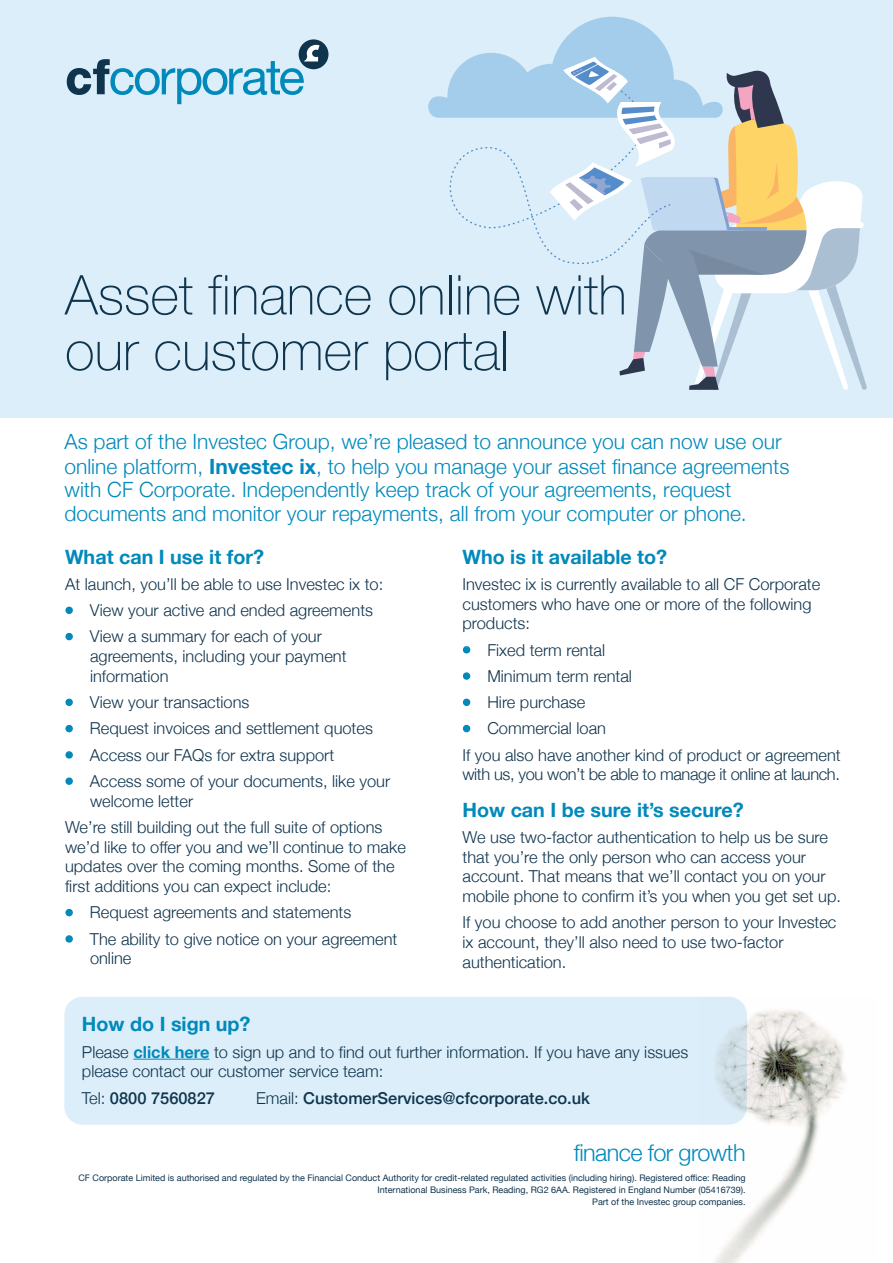
<style>
.page{position:relative;width:893px;height:1263px;background:#fff}
.page>*{position:absolute;margin:0;border:0;box-sizing:border-box;transform-origin:0 0}
.t1{font:100 54.9px/55.7px "Helvetica Neue";color:#0f344d}
.t2{font:300 23.4px "Helvetica Neue";letter-spacing:-.025em;color:#0089bb}
.t3{font:300 21px/24px "Helvetica Neue";color:#0089bb}
.t4{font:700 19.65px "Helvetica Neue";color:#0089bb}
.t5{font:300 16.5px/19.6px "Helvetica Neue";color:#0f344d}
.t6{font:500 16.5px "Helvetica Neue";color:#0f344d}
.t7{font:300 16.5px "Helvetica Neue";letter-spacing:-.02em;color:#0f344d}
.t8{font:9px/12px "Helvetica Neue";color:#0f344d;text-align:right}
.s1{font-weight:700}
.s2{color:#0089bb}
.s3{font-weight:700;color:#0089bb}
.s4{font-weight:300}
</style>
<div class="page">
<div style="left:64px;top:997px;width:683px;height:127px;background:#dbeef9;border-radius:18px"></div>
<img style="left:700px;top:997px;width:147px;height:266px">
<div style="left:0;top:0;width:893px;height:418px;background:#dbeef9"></div>
<svg style="left:428px;top:17px;width:439px;height:373px"></svg>
<svg style="left:65px;top:606px;width:8px;height:8px"></svg>
<svg style="left:65px;top:633px;width:8px;height:8px"></svg>
<svg style="left:65px;top:698px;width:8px;height:8px"></svg>
<svg style="left:65px;top:725px;width:8px;height:8px"></svg>
<svg style="left:65px;top:751px;width:8px;height:8px"></svg>
<svg style="left:65px;top:777px;width:8px;height:8px"></svg>
<svg style="left:65px;top:909px;width:8px;height:8px"></svg>
<svg style="left:65px;top:935px;width:8px;height:8px"></svg>
<svg style="left:462px;top:646px;width:9px;height:8px"></svg>
<svg style="left:463px;top:672px;width:8px;height:8px"></svg>
<svg style="left:462px;top:698px;width:9px;height:8px"></svg>
<svg style="left:462px;top:725px;width:9px;height:8px"></svg>
<svg style="left:67px;top:39px;width:261px;height:65px"></svg>
<hr style="left:133px;top:1059px;width:76px;height:1px;background:#0089bb">
<h1 class="t1" style="left:65px;top:265px;width:563px">Asset finance online with our customer portal</h1>
<p class="t3" style="left:64px;top:428px;width:727px">As part of the Investec Group, we’re pleased to announce you can now use our online platform, <span class="s1">Investec ix</span>, to help you manage your asset finance agreements with CF Corporate. Independently keep track of your agreements, request documents and monitor your repayments, all from your computer or phone.</p>
<p class="t4" style="left:65px;top:541px;width:200px">What can I use it for?</p>
<p class="t5" style="left:65px;top:573px;width:320px">At launch, you’ll be able to use Investec ix to:</p>
<p class="t5" style="left:65px;top:599px;width:310px"><span class="s2">•</span> View your active and ended agreements</p>
<p class="t5" style="left:90px;top:625px;width:258px;text-indent:-25px"><span class="s2">•</span> View a summary for each of your agreements, including your payment information</p>
<p class="t5" style="left:65px;top:691px;width:186px"><span class="s2">•</span> View your transactions</p>
<p class="t5" style="left:65px;top:717px;width:309px"><span class="s2">•</span> Request invoices and settlement quotes</p>
<p class="t5" style="left:65px;top:744px;width:271px"><span class="s2">•</span> Access our FAQs for extra support</p>
<p class="t5" style="left:90px;top:770px;width:302px;text-indent:-25px"><span class="s2">•</span> Access some of your documents, like your welcome letter</p>
<p class="t5" style="left:65px;top:816px;width:342px">We’re still building out the full suite of options we’d like to offer you and we’ll continue to make updates over the coming months. Some of the first additions you can expect include:</p>
<p class="t5" style="left:65px;top:901px;width:288px"><span class="s2">•</span> Request agreements and statements</p>
<p class="t5" style="left:90px;top:928px;width:309px;text-indent:-25px"><span class="s2">•</span> The ability to give notice on your agreement online</p>
<p class="t4" style="left:462px;top:541px;width:206px">Who is it available to?</p>
<p class="t5" style="left:462px;top:573px;width:359px">Investec ix is currently available to all CF Corporate customers who have one or more of the following products:</p>
<p class="t5" style="left:462px;top:639px;width:144px"><span class="s2">•</span> Fixed term rental</p>
<p class="t5" style="left:462px;top:665px;width:171px"><span class="s2">•</span> Minimum term rental</p>
<p class="t5" style="left:462px;top:691px;width:124px"><span class="s2">•</span> Hire purchase</p>
<p class="t5" style="left:462px;top:714px;width:380px;line-height:26.2px"><span class="s2">•</span> Commercial loan<br>If you also have another kind of product or agreement</p>
<p class="t7" style="left:462px;top:761px;width:379px">with us, you won’t be able to manage it online at launch.</p>
<p class="t4" style="left:462px;top:794px;width:283px">How can I be sure it’s secure?</p>
<p class="t5" style="left:462px;top:826px;width:380px">We use two-factor authentication to help us be sure that you’re the only person who can access your account. That means that we’ll contact you on your mobile phone to confirm it’s you when you get set up.</p>
<p class="t5" style="left:462px;top:911px;width:375px">If you choose to add another person to your Investec ix account, they’ll also need to use two-factor authentication.</p>
<p class="t4" style="left:82px;top:1009px;width:170px">How do I sign up?</p>
<p class="t5" style="left:82px;top:1040px;width:608px">Please <span class="s3">click here</span> to sign up and to find out further information. If you have any issues please contact our customer service team:</p>
<p class="t6" style="left:82px;top:1084px;width:135px"><span class="s4">Tel:</span> 0800 7560827</p>
<p class="t6" style="left:256px;top:1084px;width:335px"><span class="s4">Email:</span> CustomerServices@cfcorporate.co.uk</p>
<h2 class="t2" style="left:574px;top:1134px;width:173px">finance for growth</h2>
<p class="t8" style="left:78px;top:1173px;width:669px">CF Corporate Limited is authorised and regulated by the Financial Conduct Authority for credit-related regulated activities (including hiring). Registered office: Reading<br>International Business Park, Reading, RG2 6AA. Registered in England Number (05416739).<br>Part of the Investec group companies.</p>
</div>
